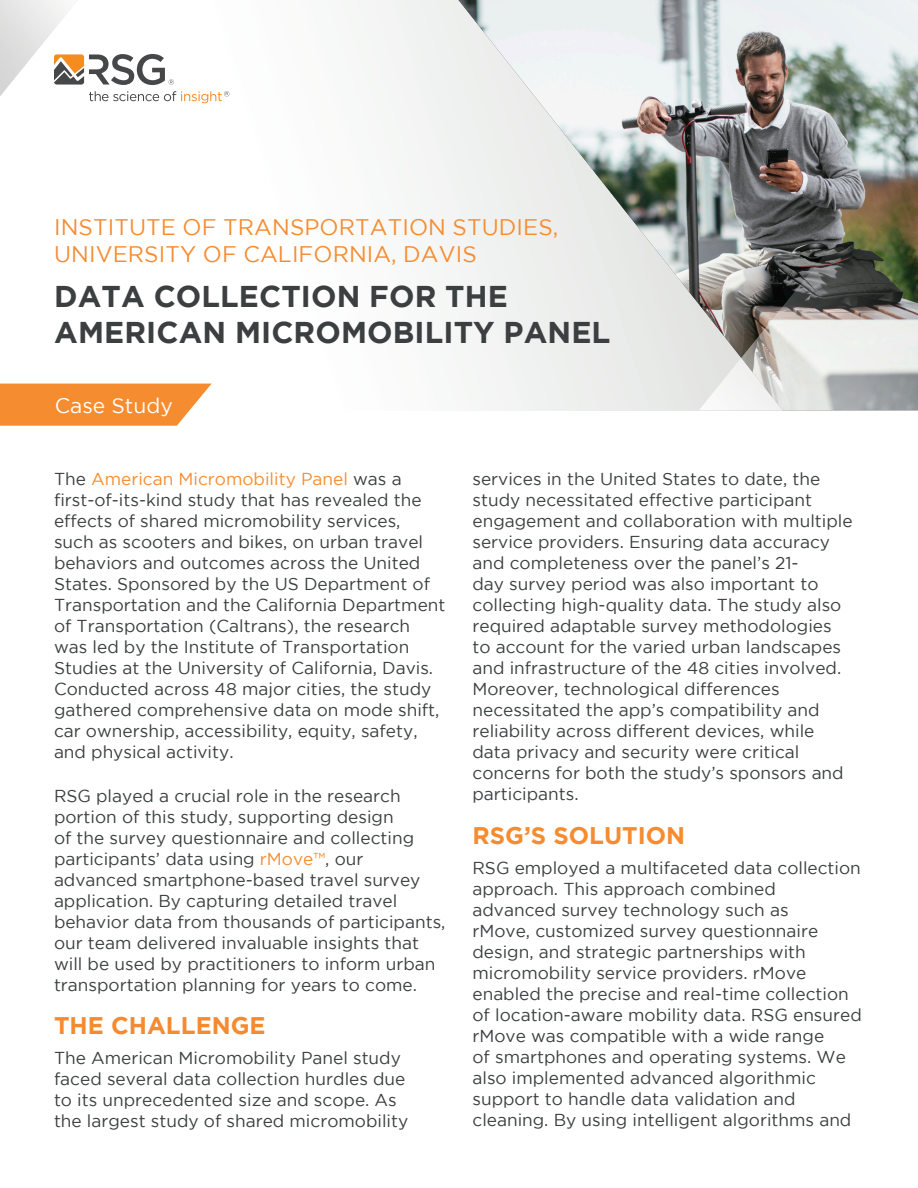
<style>
.page{position:relative;width:918px;height:1188px;background:#fff}
.page>*{position:absolute;margin:0;border:0;box-sizing:border-box;transform-origin:0 0}
.t1{font:700 30px/36px "Gotham";letter-spacing:.005em;color:#3b3f40}
.t2{font:700 24px "Gotham";color:#f68c30}
.t3{font:700 24px "Gotham";color:#f58a30}
.t4{font:22.5px "Gotham";letter-spacing:.005em;color:#f68c30}
.t5{font:21px "Gotham";color:#fff}
.t6{font:17.25px/21px "Gotham";color:#3b3f40}
.s1{color:#f68c30}
</style>
<div class="page">
<svg style="left:0;top:384px;width:212px;height:42px;background:#f69642"></svg>
<div style="left:458px;top:0;width:241px;height:410px;background:#edf0ee"></div>
<svg style="left:699px;top:351px;width:219px;height:59px"></svg>
<img style="left:633px;top:0;width:285px;height:351px">
<svg style="left:0;top:0;width:78px;height:96px"></svg>
<svg style="left:54px;top:54px;width:120px;height:31px"></svg>
<svg style="left:89px;top:91px;width:140px;height:12px"></svg>
<p class="t4" style="left:54px;top:215px;width:506px">INSTITUTE OF TRANSPORTATION STUDIES,</p>
<p class="t4" style="left:54px;top:242px;width:424px">UNIVERSITY OF CALIFORNIA, DAVIS</p>
<p class="t1" style="left:54px;top:278px;width:557px">DATA COLLECTION FOR THE<br>AMERICAN MICROMOBILITY PANEL</p>
<p class="t5" style="left:55px;top:394px;width:120px">Case Study</p>
<p class="t6" style="left:54px;top:468px;width:393px">The <span class="s1">American Micromobility Panel</span> was a first-of-its-kind study that has revealed the effects of shared micromobility services,<br>such as scooters and bikes, on urban travel behaviors and outcomes across the United States. Sponsored by the US Department of Transportation and the California Department of Transportation (Caltrans), the research was led by the Institute of Transportation Studies at the University of California, Davis.<br>Conducted across 48 major cities, the study gathered comprehensive data on mode shift, car ownership, accessibility, equity, safety, and physical activity.</p>
<p class="t6" style="left:54px;top:785px;width:393px">RSG played a crucial role in the research portion of this study, supporting design<br>of the survey questionnaire and collecting participants’ data using <span class="s1">rMove™</span>, our advanced smartphone-based travel survey application. By capturing detailed travel behavior data from thousands of participants, our team delivered invaluable insights that will be used by practitioners to inform urban transportation planning for years to come.</p>
<p class="t3" style="left:54px;top:1012px;width:213px">THE CHALLENGE</p>
<p class="t6" style="left:54px;top:1047px;width:356px">The American Micromobility Panel study faced several data collection hurdles due to its unprecedented size and scope. As the largest study of shared micromobility</p>
<p class="t6" style="left:472px;top:468px;width:382px">services in the United States to date, the study necessitated effective participant engagement and collaboration with multiple service providers. Ensuring data accuracy and completeness over the panel’s 21-<br>day survey period was also important to collecting high-quality data. The study also required adaptable survey methodologies to account for the varied urban landscapes and infrastructure of the 48 cities involved.<br>Moreover, technological differences necessitated the app’s compatibility and reliability across different devices, while data privacy and security were critical concerns for both the study’s sponsors and participants.</p>
<p class="t2" style="left:472px;top:821px;width:214px">RSG’S SOLUTION</p>
<p class="t6" style="left:472px;top:857px;width:391px">RSG employed a multifaceted data collection approach. This approach combined advanced survey technology such as<br>rMove, customized survey questionnaire design, and strategic partnerships with micromobility service providers. rMove enabled the precise and real-time collection of location-aware mobility data. RSG ensured rMove was compatible with a wide range<br>of smartphones and operating systems. We also implemented advanced algorithmic support to handle data validation and cleaning. By using intelligent algorithms and</p>
</div>
